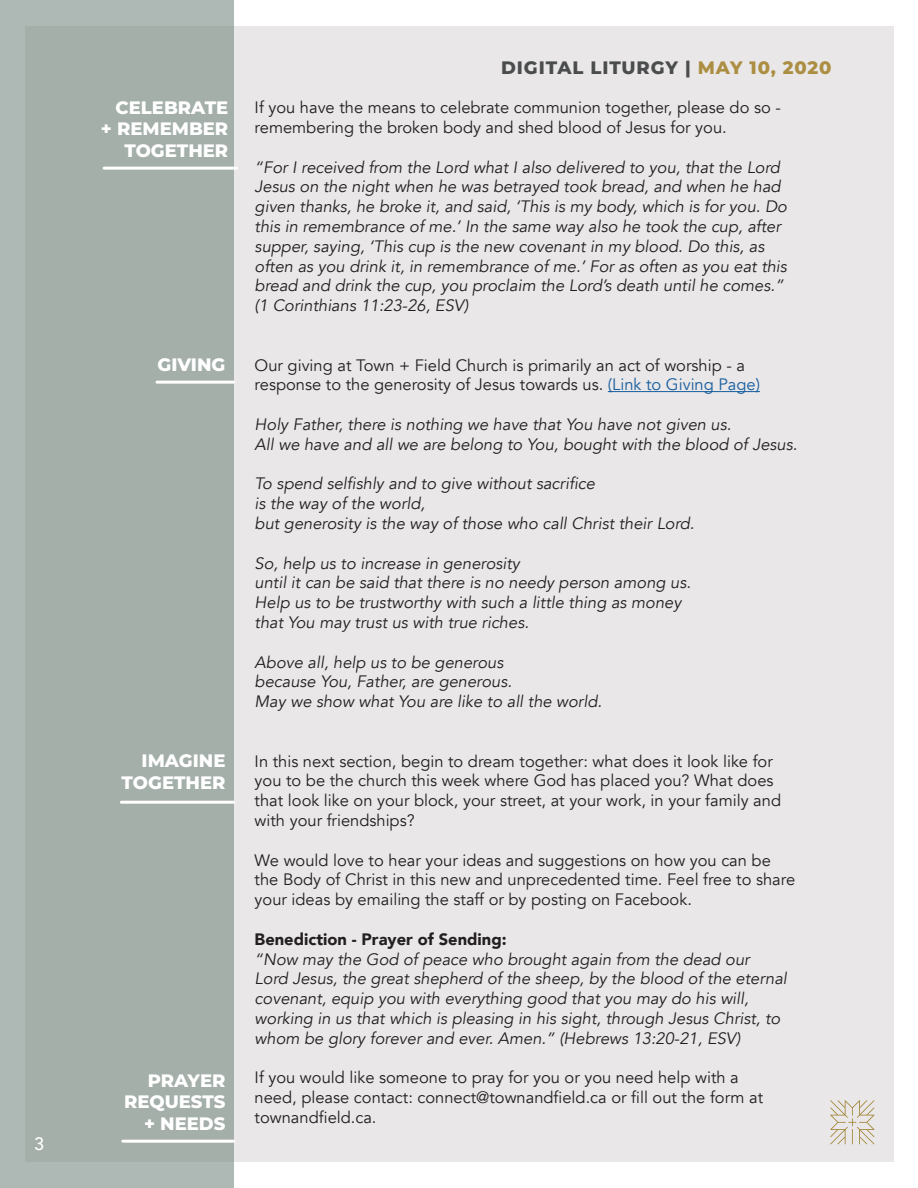
<style>
.page{position:relative;width:918px;height:1188px;background:#fff}
.page>*{position:absolute;margin:0;border:0;box-sizing:border-box;transform-origin:0 0}
.t1{font:800 18px/21.6px "Montserrat";color:#fff;text-align:right}
.t2{font:800 18px "Montserrat";letter-spacing:.05em;color:#4b4c4d}
.t3{font:500 18px "Avenir";color:#fff}
.t4{font:italic 16.5px/19.8px "Avenir";color:#231f20}
.t5{font:16.5px/19.8px "Avenir";color:#231f20}
.t6{font:900 16.5px "Avenir";color:#231f20}
.s1{color:#ac8e43}
.s2{color:#175d9e}
</style>
<div class="page">
<div style="left:25px;top:26px;width:868px;height:1136px;background:#e9e7e7"></div>
<div style="left:0;top:0;width:234px;height:1188px;background:#a5afaa"></div>
<hr style="left:608px;top:391px;width:152px;height:1px;background:#175d9e">
<hr style="left:121px;top:801px;width:113px;height:3px;background:#fff">
<hr style="left:123px;top:1140px;width:111px;height:3px;background:#fff">
<svg style="left:830px;top:1100px;width:44px;height:44px"></svg>
<hr style="left:157px;top:381px;width:77px;height:3px;background:#fff">
<hr style="left:104px;top:167px;width:132px;height:3px;background:#fff">
<p class="t3" style="left:34px;top:1128px;width:12px">3</p>
<p class="t2" style="left:501px;top:55px;width:332px">DIGITAL LITURGY | <span class="s1">MAY 10, 2020</span></p>
<p class="t1" style="left:116px;top:95px;width:114px">CELEBRATE</p>
<p class="t1" style="left:101px;top:117px;width:129px">+ REMEMBER<br>TOGETHER</p>
<p class="t5" style="left:255px;top:98px;width:528px">If you have the means to celebrate communion together, please do so - remembering the broken body and shed blood of Jesus for you.</p>
<p class="t4" style="left:255px;top:157px;width:534px">“For I received from the Lord what I also delivered to you, that the Lord Jesus on the night when he was betrayed took bread, and when he had given thanks, he broke it, and said, ‘This is my body, which is for you. Do this in remembrance of me.’ In the same way also he took the cup, after supper, saying, ‘This cup is the new covenant in my blood. Do this, as often as you drink it, in remembrance of me.’ For as often as you eat this bread and drink the cup, you proclaim the Lord’s death until he comes.” (1 Corinthians 11:23-26, ESV)</p>
<p class="t1" style="left:158px;top:353px;width:69px">GIVING</p>
<p class="t5" style="left:255px;top:355px;width:507px">Our giving at Town + Field Church is primarily an act of worship - a response to the generosity of Jesus towards us. <span class="s2">(Link to Giving Page)</span></p>
<p class="t4" style="left:255px;top:415px;width:478px">Holy Father, there is nothing we have that You have not given us.</p>
<p class="t4" style="left:255px;top:434px;width:544px">All we have and all we are belong to You, bought with the blood of Jesus.</p>
<p class="t4" style="left:255px;top:474px;width:342px">To spend selfishly and to give without sacrifice</p>
<p class="t4" style="left:255px;top:494px;width:172px">is the way of the world,</p>
<p class="t4" style="left:255px;top:514px;width:441px">but generosity is the way of those who call Christ their Lord.</p>
<p class="t4" style="left:255px;top:553px;width:267px">So, help us to increase in generosity</p>
<p class="t4" style="left:255px;top:573px;width:438px">until it can be said that there is no needy person among us.</p>
<p class="t4" style="left:255px;top:593px;width:428px">Help us to be trustworthy with such a little thing as money</p>
<p class="t4" style="left:255px;top:613px;width:276px">that You may trust us with true riches.</p>
<p class="t4" style="left:255px;top:652px;width:250px">Above all, help us to be generous</p>
<p class="t4" style="left:255px;top:672px;width:259px">because You, Father, are generous.</p>
<p class="t4" style="left:255px;top:692px;width:349px">May we show what You are like to all the world.</p>
<p class="t1" style="left:142px;top:749px;width:85px">IMAGINE</p>
<p class="t1" style="left:122px;top:770px;width:105px">TOGETHER</p>
<p class="t1" style="left:148px;top:1068px;width:79px">PRAYER</p>
<p class="t1" style="left:124px;top:1090px;width:103px">REQUESTS</p>
<p class="t1" style="left:144px;top:1112px;width:83px">+ NEEDS</p>
<p class="t5" style="left:255px;top:751px;width:528px">In this next section, begin to dream together: what does it look like for you to be the church this week where God has placed you? What does that look like on your block, your street, at your work, in your family and with your friendships?</p>
<p class="t5" style="left:255px;top:850px;width:542px">We would love to hear your ideas and suggestions on how you can be the Body of Christ in this new and unprecedented time. Feel free to share your ideas by emailing the staff or by posting on Facebook.</p>
<p class="t6" style="left:255px;top:925px;width:254px">Benediction - Prayer of Sending:</p>
<p class="t4" style="left:255px;top:949px;width:534px">“Now may the God of peace who brought again from the dead our Lord Jesus, the great shepherd of the sheep, by the blood of the eternal covenant, equip you with everything good that you may do his will, working in us that which is pleasing in his sight, through Jesus Christ, to whom be glory forever and ever. Amen.” (Hebrews 13:20-21, ESV)</p>
<p class="t5" style="left:255px;top:1068px;width:510px">If you would like someone to pray for you or you need help with a need, please contact: connect@townandfield.ca or fill out the form at townandfield.ca.</p>
</div>
